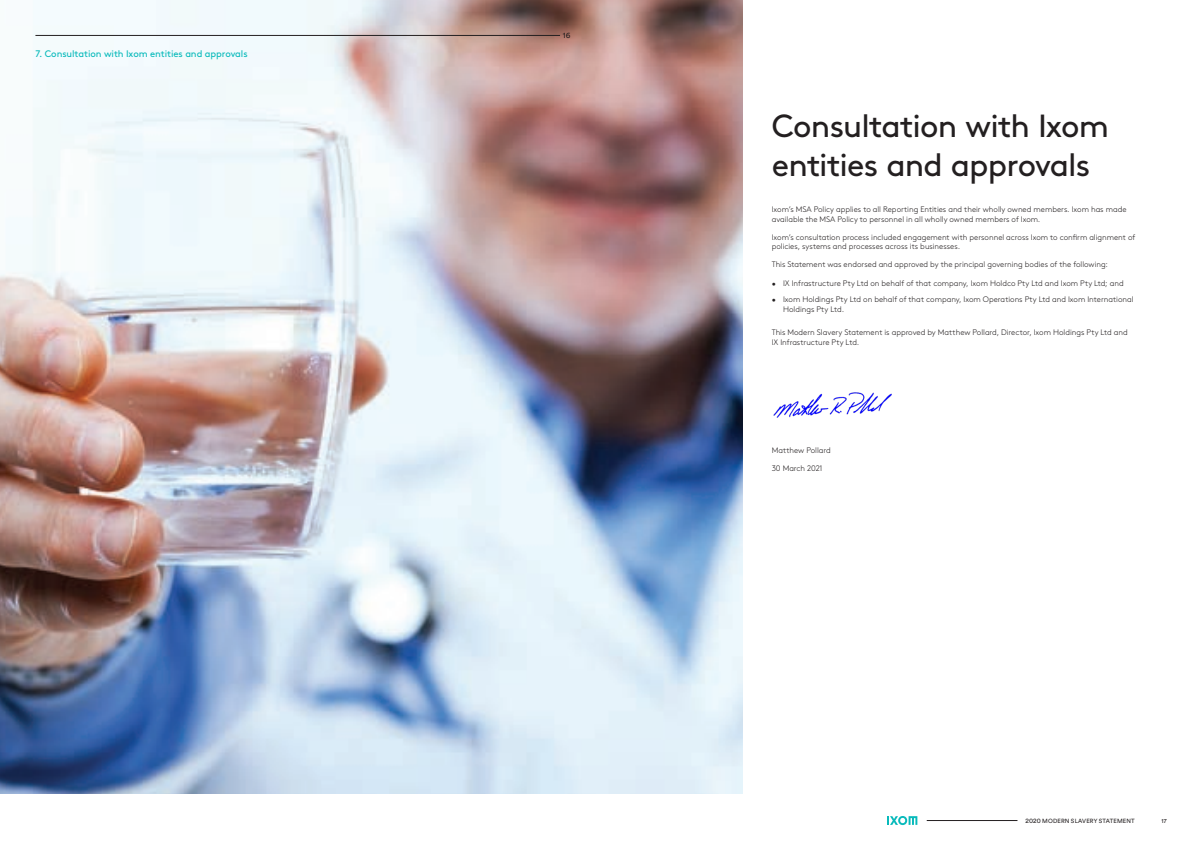
<style>
.page{position:relative;width:1191px;height:842px;background:#fff}
.page>*{position:absolute;margin:0;border:0;box-sizing:border-box;transform-origin:0 0}
.t1{font:32px/38.4px "Brown";letter-spacing:-.025em;color:#231f20}
.t2{font:9.5px "Brown";letter-spacing:-.01em;color:#08babb}
.t3{font:300 8px/9.6px "Brown";color:#231f20}
.t4{font:300 8px "Brown";letter-spacing:-.02em;color:#231f20}
.t5{font:8px "Circular Std";color:#231f20}
.t6{font:6px "Circular Std";letter-spacing:.02em;color:#231f20}
.s1{font-size:6.6px}
</style>
<div class="page">
<svg style="left:887px;top:816px;width:30px;height:9px"></svg>
<hr style="left:926px;top:820px;width:91px;height:1px;background:#231f20">
<img style="left:0;top:0;width:743px;height:794px">
<hr style="left:35px;top:35px;width:525px;height:1px;background:#231f20">
<img style="left:773px;top:392px;width:119px;height:26px">
<p class="t2" style="left:35px;top:46px;width:214px">7. Consultation with Ixom entities and approvals</p>
<p class="t5" style="left:563px;top:31px;width:9px">16</p>
<h1 class="t1" style="left:771px;top:104px;width:339px">Consultation with Ixom entities and approvals</h1>
<p class="t3" style="left:771px;top:204px;width:356px">Ixom’s MSA Policy applies to all Reporting Entities and their wholly owned members. Ixom has made available the MSA Policy to personnel in all wholly owned members of Ixom.</p>
<p class="t3" style="left:771px;top:232px;width:365px">Ixom’s consultation process included engagement with personnel across Ixom to confirm alignment of policies, systems and processes across its businesses.</p>
<p class="t3" style="left:771px;top:259px;width:338px">This Statement was endorsed and approved by the principal governing bodies of the following:</p>
<p class="t3" style="left:771px;top:277px;width:353px">• IX Infrastructure Pty Ltd on behalf of that company, Ixom Holdco Pty Ltd and Ixom Pty Ltd; and</p>
<p class="t3" style="left:783px;top:294px;width:352px;text-indent:-11px">• Ixom Holdings Pty Ltd on behalf of that company, Ixom Operations Pty Ltd and Ixom International<br>Holdings Pty Ltd.</p>
<p class="t3" style="left:771px;top:327px;width:358px">This Modern Slavery Statement is approved by Matthew Pollard, Director, Ixom Holdings Pty Ltd and<br>IX Infrastructure Pty Ltd.</p>
<p class="t3" style="left:771px;top:445px;width:61px">Matthew Pollard</p>
<p class="t4" style="left:771px;top:463px;width:52px">30 March 2021</p>
<p class="t6" style="left:1025px;top:817px;width:111px"><span class="s1">2020</span> MODERN SLAVERY STATEMENT</p>
<p class="t6" style="left:1161px;top:817px;width:7px">17</p>
</div>
